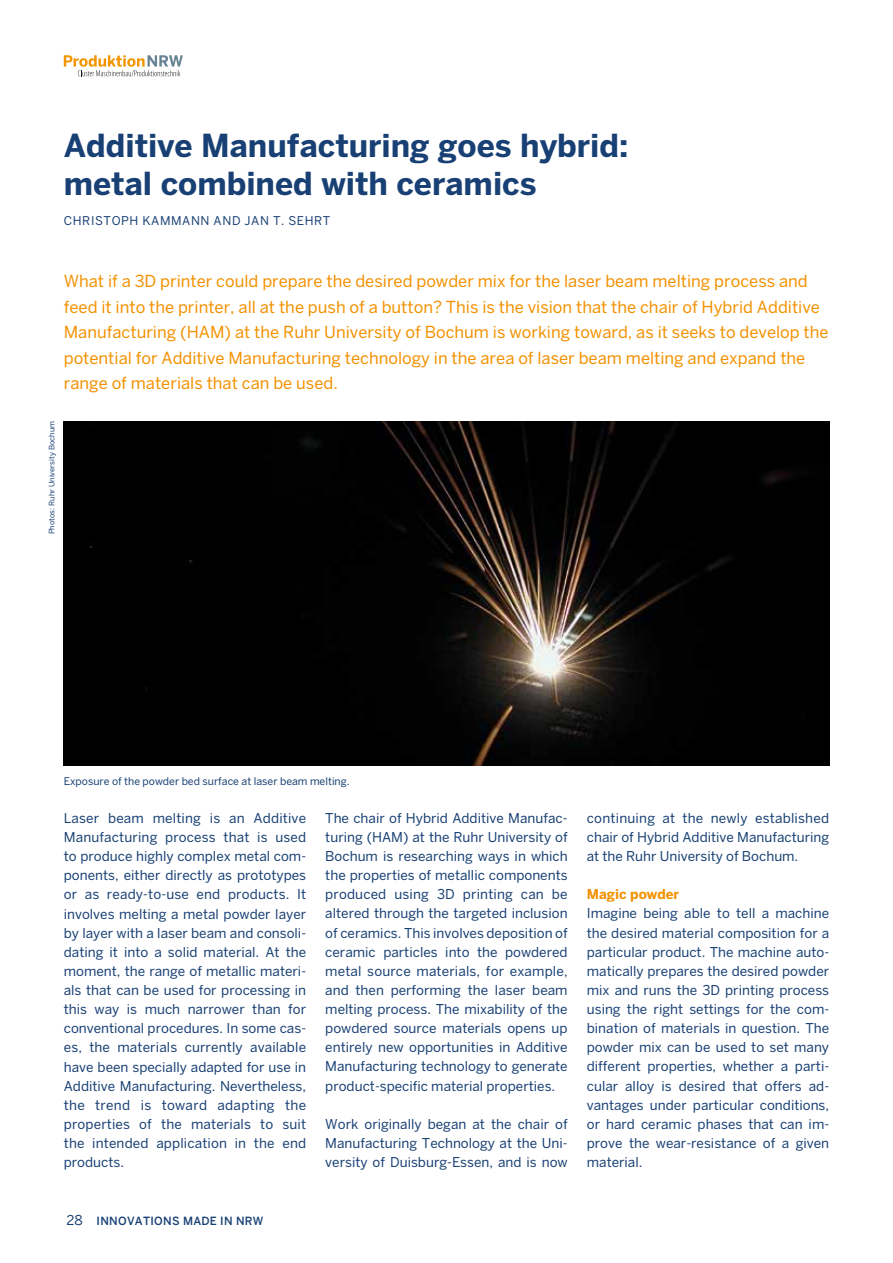
<style>
.page{position:relative;width:893px;height:1263px;background:#fff}
.page>*{position:absolute;margin:0;border:0;box-sizing:border-box;transform-origin:0 0}
.t1{font:700 31.5px/37.8px "Benton Sans";color:#184074}
.t2{font:16.5px/25.5px "Benton Sans";color:#f39100}
.t3{font:13.5px/19.2px "Benton Sans";color:#184074;text-align:justify}
.t4{font:700 13.5px "Benton Sans";color:#f39100}
.t5{font:12px "Benton Sans";letter-spacing:.05em;color:#184074}
.t6{font:500 11.25px "Benton Sans";letter-spacing:.025em;color:#184074}
.t7{font:10.5px "Benton Sans";color:#184074}
.t8{font:7.5px "Benton Sans";color:#184074}
.s1{font-weight:400;font-size:13.5px}
</style>
<div class="page">
<svg style="left:64px;top:55px;width:119px;height:22px"></svg>
<img style="left:64px;top:421px;width:765px;height:344px">
<h1 class="t1" style="left:64px;top:126px;width:566px">Additive Manufacturing goes hybrid: metal combined with ceramics</h1>
<p class="t5" style="left:64px;top:214px;width:18px">Christoph</p>
<p class="t5" style="left:143px;top:214px;width:20px">Kammann</p>
<p class="t5" style="left:214px;top:214px;width:10px">and</p>
<p class="t5" style="left:245px;top:214px;width:62px">Jan T. Sehrt</p>
<p class="t2" style="left:64px;top:268px;width:766px">What if a 3D printer could prepare the desired powder mix for the laser beam melting process and feed it into the printer, all at the push of a button? This is the vision that the chair of Hybrid Additive Manufacturing (HAM) at the Ruhr University of Bochum is working toward, as it seeks to develop the potential for Additive Manufacturing technology in the area of laser beam melting and expand the range of materials that can be used.</p>
<p class="t8" style="left:47px;top:534px;width:115px;rotate:-90deg">Photos: Ruhr University Bochum</p>
<p class="t7" style="left:64px;top:774px;width:287px">Exposure of the powder bed surface at laser beam melting.</p>
<p class="t3" style="left:64px;top:808px;width:244px">Laser beam melting is an Additive Manufacturing process that is used to produce highly complex metal com&shy;ponents, either directly as prototypes or as ready-to-use end products. It involves melting a metal powder layer by layer with a laser beam and consoli&shy;dating it into a solid material. At the moment, the range of metallic materi&shy;als that can be used for processing in this way is much narrower than for conventional procedures. In some cas&shy;es, the materials currently available have been specially adapted for use in Additive Manufacturing. Nevertheless, the trend is toward adapting the properties of the materials to suit the intended application in the end products.</p>
<p class="t3" style="left:325px;top:808px;width:244px">The chair of Hybrid Additive Manufac&shy;turing (HAM) at the Ruhr University of Bochum is researching ways in which the properties of metallic components produced using 3D printing can be altered through the targeted inclusion of ceramics. This involves deposition of ceramic particles into the powdered metal source materials, for example, and then performing the laser beam melting process. The mixability of the powdered source materials opens up entirely new opportunities in Additive Manufacturing technology to generate product-specific material properties.</p>
<p class="t3" style="left:325px;top:1114px;width:244px">Work originally began at the chair of Manufacturing Technology at the Uni&shy;versity of Duisburg-Essen, and is now</p>
<p class="t6" style="left:66px;top:1214px;width:199px"><span class="s1">28</span> INNOVATIONS MADE IN N RW</p>
<p class="t3" style="left:587px;top:808px;width:244px">continuing at the newly established chair of Hybrid Additive Manufacturing at the Ruhr University of Bochum.</p>
<p class="t4" style="left:587px;top:886px;width:94px">Magic powder</p>
<p class="t3" style="left:587px;top:904px;width:244px">Imagine being able to tell a machine the desired material composition for a particular product. The machine auto&shy;matically prepares the desired powder mix and runs the 3D printing process using the right settings for the com&shy;bination of materials in question. The powder mix can be used to set many different properties, whether a parti&shy;cular alloy is desired that offers ad&shy;vantages under particular conditions, or hard ceramic phases that can im&shy;prove the wear-resistance of a given material.</p>
</div>
